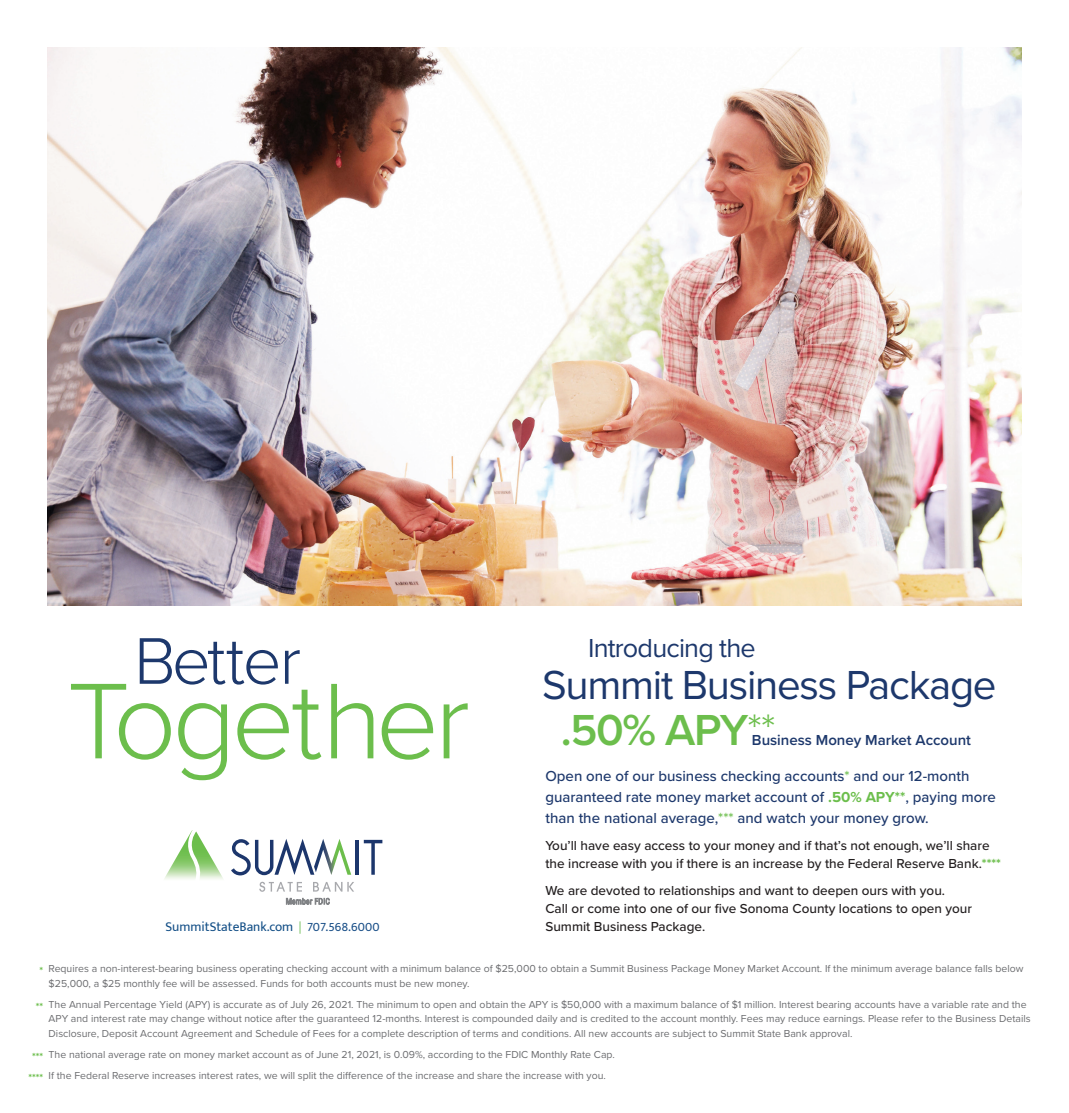
<style>
.page{position:relative;width:1069px;height:1113px;background:#fff}
.page>*{position:absolute;margin:0;border:0;box-sizing:border-box;transform-origin:0 0}
.t1{font:300 111.6px "Proxima Nova";letter-spacing:-.04em;color:#6cbe4c}
.t2{font:300 68.25px "Proxima Nova";letter-spacing:-.03em;color:#1d386c}
.t3{font:600 45px "Proxima Nova";color:#6cbe4c}
.t4{font:42px "Proxima Nova";letter-spacing:-.03em;color:#1d386c}
.t5{font:27px "Proxima Nova";letter-spacing:-.03em;color:#1d386c}
.t6{font:500 15px/21px "Proxima Nova";color:#1d386c}
.t7{font:600 15px "Proxima Nova";color:#1d386c}
.t8{font:500 13.5px/18px "Proxima Nova";color:#231f20}
.t9{font:13.35px "Mukta Mahee";color:#124e86}
.t10{font:10.5px/21px "Proxima Nova";color:#6c6d70}
.t11{font:700 10.5px/21px "Proxima Nova";color:#6cbe4c;text-align:center}
.s1{color:#7ec569}
.s2{color:#184e87}
.s3{font-weight:300}
.s4{color:#6cbe4c}
.s5{font-weight:700;color:#6cbe4c}
</style>
<div class="page">
<img style="left:47px;top:47px;width:974px;height:558px">
<svg style="left:259px;top:881px;width:43px;height:10px"></svg>
<svg style="left:313px;top:882px;width:41px;height:9px"></svg>
<hr style="left:355px;top:839px;width:4px;height:35px;background:#1c366c">
<svg style="left:363px;top:839px;width:19px;height:35px"></svg>
<svg style="left:231px;top:839px;width:120px;height:36px"></svg>
<svg style="left:164px;top:830px;width:59px;height:49px"></svg>
<svg style="left:286px;top:898px;width:43px;height:6px"></svg>
<h2 class="t2" style="left:134px;top:610px;width:168px">Better</h2>
<h1 class="t1" style="left:67px;top:638px;width:404px">Together</h1>
<p class="t9" style="left:165px;top:918px;width:215px">SummitStateBank.com <span class="s1">|</span> <span class="s2">707.568.6000</span></p>
<h3 class="t5" style="left:587px;top:628px;width:169px">Introducing the</h3>
<h3 class="t4" style="left:542px;top:654px;width:455px">Summit Business Package</h3>
<h3 class="t3" style="left:560px;top:696px;width:216px">.50% APY<span class="s3">**</span></h3>
<h3 class="t7" style="left:751px;top:729px;width:220px">Business Money Market Account</h3>
<h3 class="t6" style="left:545px;top:764px;width:451px">Open one of our business checking accounts<span class="s4">*</span> and our 12-month guaranteed rate money market account of <span class="s5">.50% APY**</span>, paying more than the national average,<span class="s4">***</span> and watch your money grow.</h3>
<p class="t8" style="left:545px;top:835px;width:457px">You’ll have easy access to your money and if that’s not enough, we’ll share the increase with you if there is an increase by the Federal Reserve Bank.<span class="s5">****</span></p>
<p class="t8" style="left:545px;top:880px;width:428px">We are devoted to relationships and want to deepen ours with you.<br>Call or come into one of our five Sonoma County locations to open your<br>Summit Business Package.</p>
<p class="t10" style="left:49px;top:960px;width:976px;line-height:15px">Requires a non-interest-bearing business operating checking account with a minimum balance of $25,000 to obtain a Summit Business Package Money Market Account. If the minimum average balance falls below $25,000, a $25 monthly fee will be assessed. Funds for both accounts must be new money.</p>
<p class="t10" style="left:49px;top:997px;width:983px;line-height:13.5px">The Annual Percentage Yield (APY) is accurate as of July 26, 2021. The minimum to open and obtain the APY is $50,000 with a maximum balance of $1 million. Interest bearing accounts have a variable rate and the<br>APY and interest rate may change without notice after the guaranteed 12-months. Interest is compounded daily and is credited to the account monthly. Fees may reduce earnings. Please refer to the Business Details</p>
<p class="t10" style="left:49px;top:1022px;width:805px">Disclosure, Deposit Account Agreement and Schedule of Fees for a complete description of terms and conditions. All new accounts are subject to Summit State Bank approval.<br>The national average rate on money market account as of June 21, 2021, is 0.09%, according to the FDIC Monthly Rate Cap.<br>If the Federal Reserve increases interest rates, we will split the difference of the increase and share the increase with you.</p>
<p class="t11" style="left:40px;top:959px;width:5px">*</p>
<p class="t11" style="left:36px;top:995px;width:9px">**</p>
<p class="t11" style="left:28px;top:1045px;width:16px">*** ****</p>
</div>
